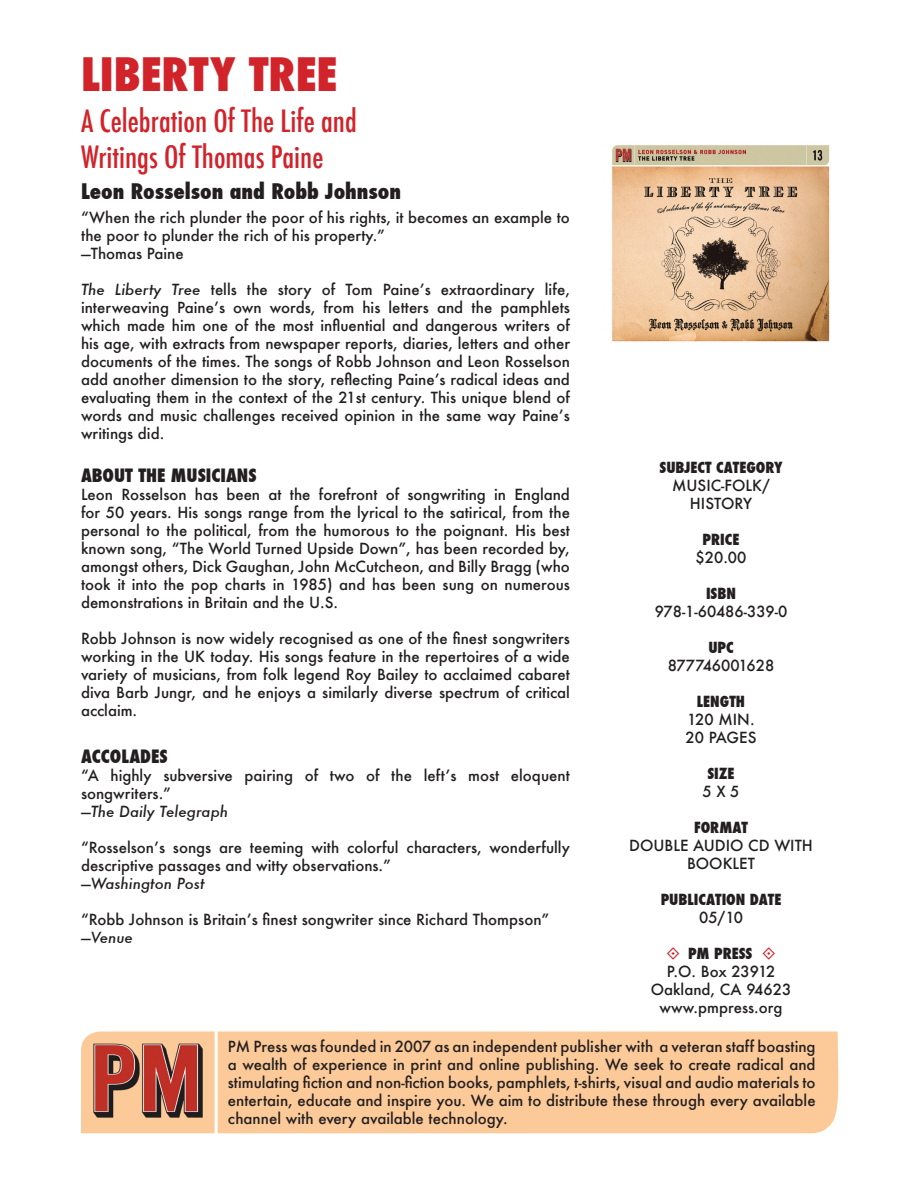
<style>
.page{position:relative;width:918px;height:1188px;background:#fff}
.page>*{position:absolute;margin:0;border:0;box-sizing:border-box;transform-origin:0 0}
.t1{font:800 condensed 45px "Futura";color:#d1232a}
.t2{font:500 condensed 30px/36px "Futura";color:#d1232a}
.t3{font:800 condensed 21px "Futura";color:#231f20}
.t4{font:800 condensed 18px "Futura";color:#231f20}
.t5{font:500 15px/18px "Futura";color:#231f20}
.t6{font:800 condensed 15px "Futura";color:#231f20}
.s1{font-style:italic}
</style>
<div class="page">
<img style="left:612px;top:145px;width:218px;height:197px">
<div style="left:218px;top:1031px;width:621px;height:103px;background:#fcca98"></div>
<img style="left:81px;top:1031px;width:134px;height:103px">
<h1 class="t1" style="left:81px;top:44px;width:57px">libert</h1>
<h1 class="t1" style="left:210px;top:44px;width:62px">y tree</h1>
<h2 class="t2" style="left:81px;top:104px;width:277px">A Celebration Of The Life and<br>Writings Of Thomas Paine</h2>
<h3 class="t3" style="left:81px;top:177px;width:322px">Leon Rosselson and Robb Johnson</h3>
<p class="t5" style="left:81px;top:208px;width:490px">“When the rich plunder the poor of his rights, it becomes an example to the poor to plunder the rich of his property.”<br>—Thomas Paine</p>
<p class="t5" style="left:81px;top:280px;width:491px;text-align:justify"><span class="s1">The Liberty Tree</span> tells the story of Tom Paine’s extraordinary life, interweaving Paine’s own words, from his letters and the pamphlets which made him one of the most influential and dangerous writers of his age, with extracts from newspaper reports, diaries, letters and other documents of the times. The songs of Robb Johnson and Leon Rosselson add another dimension to the story, reflecting Paine’s radical ideas and evaluating them in the context of the 21st century. This unique blend of words and music challenges received opinion in the same way Paine’s writings did.</p>
<p class="t4" style="left:81px;top:463px;width:177px">ABOUT THE musicians</p>
<p class="t5" style="left:81px;top:485px;width:490px;text-align:justify">Leon Rosselson has been at the forefront of songwriting in England for 50 years. His songs range from the lyrical to the satirical, from the personal to the political, from the humorous to the poignant. His best known song, “The World Turned Upside Down”, has been recorded by, amongst others, Dick Gaughan, John McCutcheon, and Billy Bragg (who took it into the pop charts in 1985) and has been sung on numerous demonstrations in Britain and the U.S.</p>
<p class="t5" style="left:81px;top:629px;width:491px;text-align:justify">Robb Johnson is now widely recognised as one of the finest songwriters working in the UK today. His songs feature in the repertoires of a wide variety of musicians, from folk legend Roy Bailey to acclaimed cabaret diva Barb Jungr, and he enjoys a similarly diverse spectrum of critical acclaim.</p>
<p class="t4" style="left:81px;top:744px;width:87px">ACCOLADES</p>
<p class="t5" style="left:81px;top:766px;width:490px">“A highly subversive pairing of two of the left’s most eloquent songwriters.”<br>—<span class="s1">The Daily Telegraph</span></p>
<p class="t5" style="left:81px;top:838px;width:490px">“Rosselson’s songs are teeming with colorful characters, wonderfully descriptive passages and witty observations.”<br>—<span class="s1">Washington Post</span></p>
<p class="t5" style="left:81px;top:910px;width:470px">“Robb Johnson is Britain’s finest songwriter since Richard Thompson” —<span class="s1">Venue</span></p>
<p class="t6" style="left:660px;top:457px;width:125px">SUBJECT CATEGORY</p>
<p class="t5" style="left:672px;top:476px;width:12px">mus</p>
<p class="t5" style="left:690px;top:476px;width:82px;text-indent:16px">ic-folk/ history</p>
<p class="t6" style="left:703px;top:529px;width:38px">PRICE</p>
<p class="t5" style="left:696px;top:548px;width:52px">$20.00</p>
<p class="t6" style="left:706px;top:583px;width:30px">ISBN</p>
<p class="t5" style="left:655px;top:602px;width:134px">978-1-60486-339-0</p>
<p class="t6" style="left:708px;top:637px;width:26px">UPC</p>
<p class="t5" style="left:668px;top:656px;width:108px">877746001628</p>
<p class="t6" style="left:697px;top:691px;width:50px">LENGTH</p>
<p class="t5" style="left:686px;top:710px;width:72px">120 MIN.<br>20 PAGES</p>
<p class="t6" style="left:707px;top:763px;width:29px">SIZE</p>
<p class="t5" style="left:702px;top:782px;width:39px">5 X 5</p>
<p class="t6" style="left:694px;top:817px;width:55px">FORMAT</p>
<p class="t5" style="left:629px;top:836px;width:34px">Double</p>
<p class="t5" style="left:687px;top:836px;width:117px;text-indent:6px">Audio CD with<br>Booklet</p>
<p class="t6" style="left:661px;top:889px;width:122px">PUBLICATION DATE</p>
<p class="t5" style="left:699px;top:908px;width:45px">05/10</p>
<p class="t6" style="left:688px;top:943px;width:59px">PM PRESS</p>
<p class="t5" style="left:651px;top:962px;width:142px;text-align:center">P.O. Box 23912<br>Oakland, CA 94623 www.pmpress.org</p>
<p class="t5" style="left:228px;top:1037px;width:589px;text-align:justify">PM Press was founded in 2007 as an independent publisher with a veteran staff boasting a wealth of experience in print and online publishing. We seek to create radical and stimulating fiction and non-fiction books, pamphlets, t-shirts, visual and audio materials to entertain, educate and inspire you. We aim to distribute these through every available channel with every available technology.</p>
</div>
